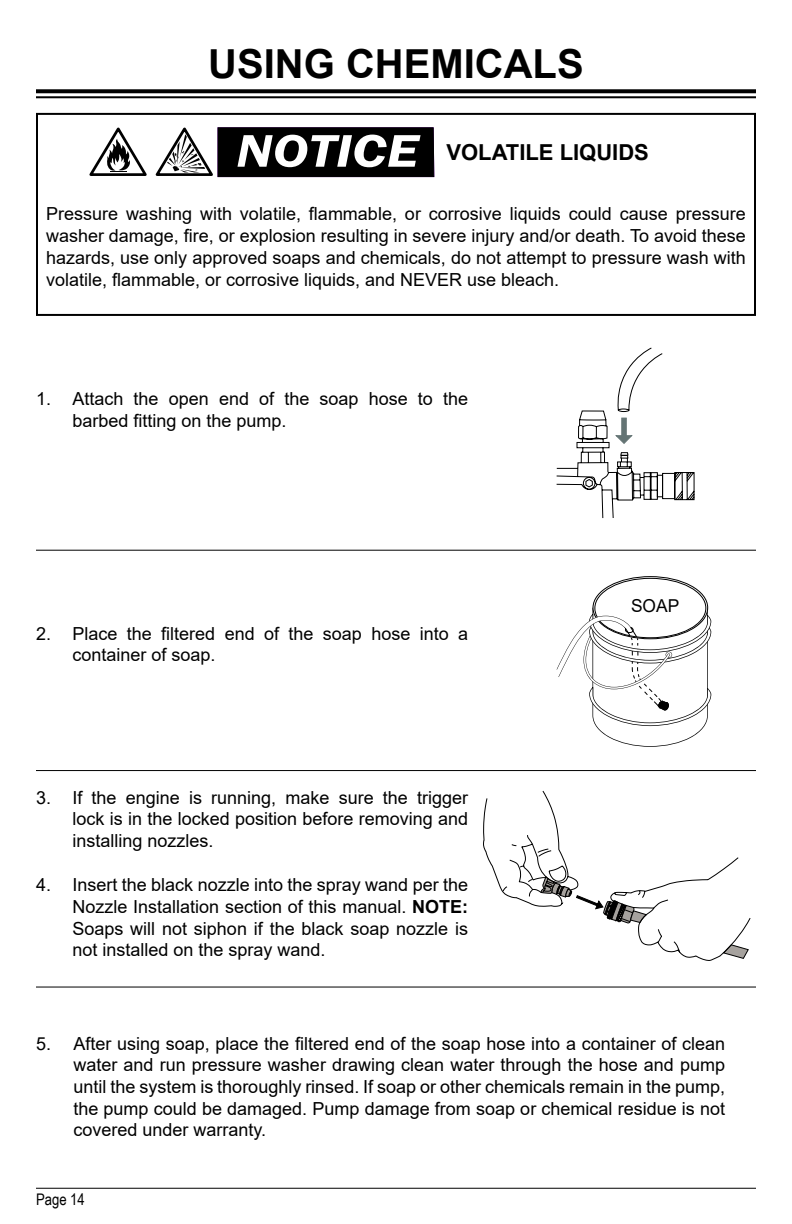
<style>
.page{position:relative;width:792px;height:1224px;background:#fff}
.page>*{position:absolute;margin:0;border:0;box-sizing:border-box;transform-origin:0 0}
.t1{font:italic 600 47.4px "Franklin Gothic";color:#fff;scale:1.18 1}
.t2{font:700 40px "Arial";color:#000}
.t3{font:700 22px "Arial";color:#000}
.t4{font:18px/21.6px "Arial";color:#000;text-align:justify}
.t5{font:17.8px "Arial";color:#000}
.t6{font:16px "Arial Narrow";color:#000}
.s1{font-weight:700}
</style>
<div class="page">
<svg style="left:36px;top:89px;width:720px;height:4px;background:#111"></svg>
<hr style="left:36px;top:96px;width:720px;height:2px;background:#000">
<div style="left:36px;top:113px;width:720px;height:203px;border:2px solid #000"></div>
<svg style="left:89px;top:127px;width:58px;height:49px"></svg>
<hr style="left:36px;top:550px;width:720px;height:1px;background:#000">
<hr style="left:36px;top:770px;width:720px;height:1px;background:#000">
<hr style="left:36px;top:987px;width:720px;height:1px;background:#000">
<svg style="left:557px;top:578px;width:154px;height:169px"></svg>
<svg style="left:156px;top:127px;width:278px;height:50px;background:#2c2b2c"></svg>
<svg style="left:556px;top:347px;width:139px;height:172px"></svg>
<svg style="left:621px;top:418px;width:6px;height:19px"></svg>
<hr style="left:36px;top:1188px;width:720px;height:1px;background:#000">
<svg style="left:483px;top:790px;width:268px;height:171px"></svg>
<h2 class="t2" style="left:208px;top:36px;width:377px">USING CHEMICALS</h2>
<h1 class="t1" style="left:236px;top:120px;width:156px">NOTICE</h1>
<p class="t3" style="left:446px;top:137px;width:204px">VOLATILE LIQUIDS</p>
<p class="t4" style="left:46px;top:202px;width:701px">Pressure washing with volatile, flammable, or corrosive liquids could cause pressure washer damage, fire, or explosion resulting in severe injury and/or death. To avoid these hazards, use only approved soaps and chemicals, do not attempt to pressure wash with volatile, flammable, or corrosive liquids, and NEVER use bleach.</p>
<p class="t4" style="left:36px;top:388px;width:17px">1.</p>
<p class="t4" style="left:72px;top:388px;width:397px">Attach the open end of the soap hose to the barbed fitting on the pump.</p>
<p class="t5" style="left:631px;top:594px;width:50px">SOAP</p>
<p class="t4" style="left:36px;top:623px;width:17px">2.</p>
<p class="t4" style="left:72px;top:623px;width:397px">Place the filtered end of the soap hose into a container of soap.</p>
<p class="t4" style="left:36px;top:787px;width:17px">3.</p>
<p class="t4" style="left:72px;top:787px;width:397px">If the engine is running, make sure the trigger lock is in the locked position before removing and installing nozzles.</p>
<p class="t4" style="left:36px;top:874px;width:17px">4.</p>
<p class="t4" style="left:72px;top:874px;width:397px">Insert the black nozzle into the spray wand per the Nozzle Installation section of this manual. <span class="s1">NOTE:<br></span>Soaps will not siphon if the black soap nozzle is not installed on the spray wand.</p>
<p class="t4" style="left:73px;top:1033px;width:653px;text-indent:-37px">5. After using soap, place the filtered end of the soap hose into a container of clean water and run pressure washer drawing clean water through the hose and pump until the system is thoroughly rinsed. If soap or other chemicals remain in the pump, the pump could be damaged. Pump damage from soap or chemical residue is not covered under warranty.</p>
<p class="t6" style="left:36px;top:1187px;width:50px">Page 14</p>
</div>
